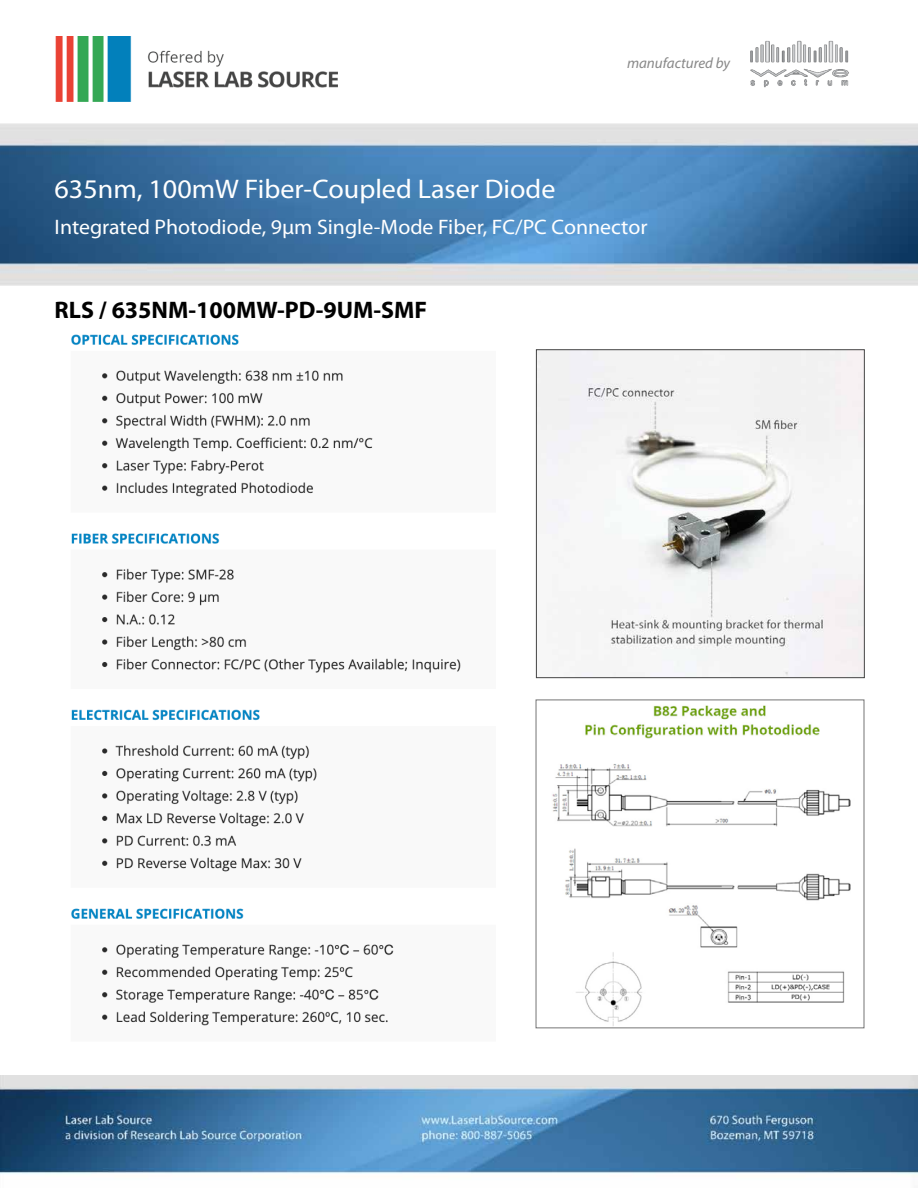
<style>
.page{position:relative;width:918px;height:1188px;background:#fff}
.page>*{position:absolute;margin:0;border:0;box-sizing:border-box;transform-origin:0 0}
.t1{font:27px "Myriad Pro";color:#fff;scale:1.04 1}
.t2{font:700 24px "Myriad Pro";color:#000}
.t3{font:21px "Myriad Pro";color:#fff;scale:1.04 1}
.t4{font:italic 15px "Myriad Pro";color:#888}
</style>
<div class="page">
<img style="left:0;top:123px;width:918px;height:162px">
<img style="left:55px;top:36px;width:282px;height:65px">
<img style="left:0;top:1076px;width:918px;height:99px">
<img style="left:538px;top:351px;width:325px;height:325px">
<div style="left:536px;top:349px;width:329px;height:329px;border:1px solid #444"></div>
<img style="left:750px;top:40px;width:99px;height:47px">
<img style="left:71px;top:334px;width:390px;height:692px">
<img style="left:552px;top:705px;width:299px;height:321px">
<p class="t4" style="left:627px;top:54px;width:105px">manufactured by</p>
<p class="t1" style="left:55px;top:172px;width:483px">635nm, 100mW Fiber-Coupled Laser Diode</p>
<p class="t3" style="left:55px;top:214px;width:572px">Integrated Photodiode, 9µm Single-Mode Fiber, FC/PC Connector</p>
<p class="t2" style="left:55px;top:297px;width:374px">RLS / 635NM-100MW-PD-9UM-SMF</p>
</div>
